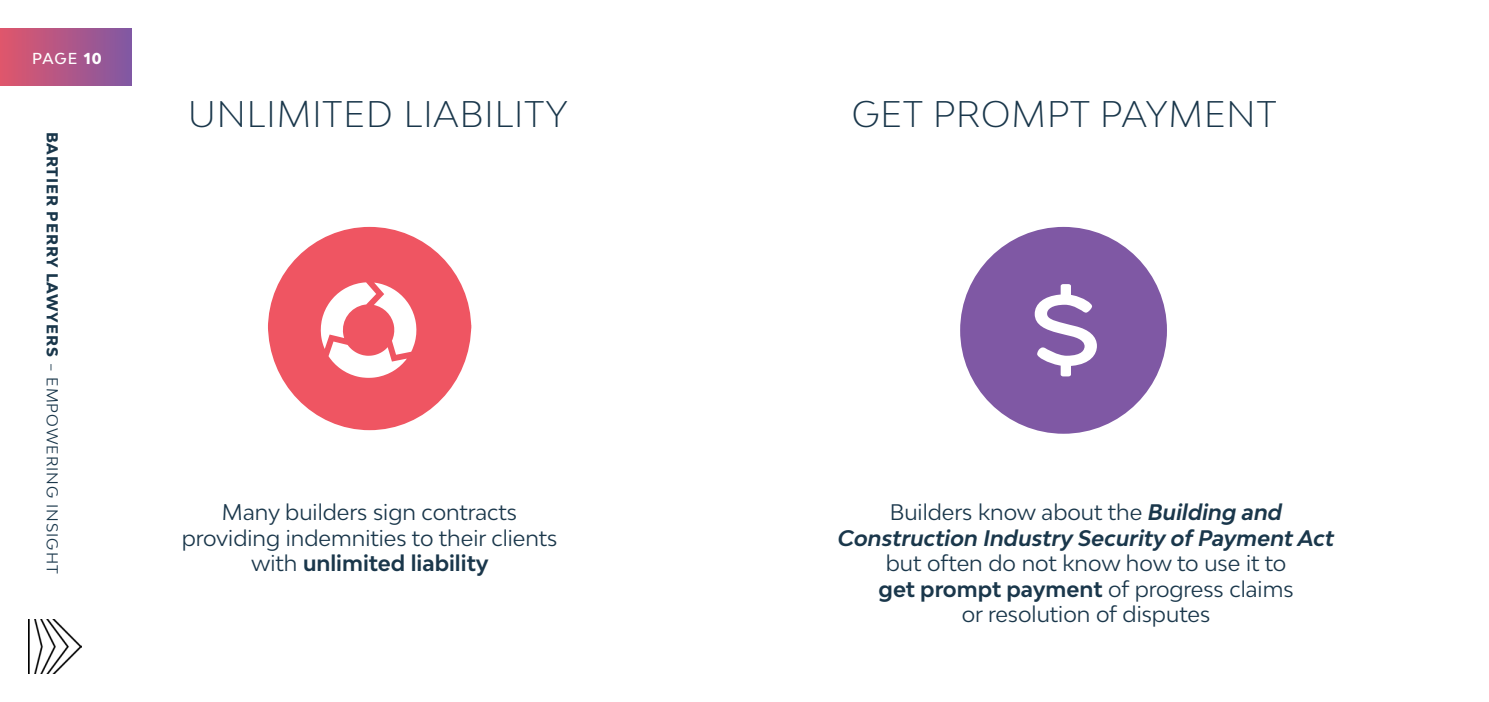
<style>
.page{position:relative;width:1489px;height:702px;background:#fff}
.page>*{position:absolute;margin:0;border:0;box-sizing:border-box;transform-origin:0 0}
.t1{font:300 35px "Bw Modelica";letter-spacing:.03em;color:#1a374b}
.t2{font:21.25px/25.5px "Bw Modelica";color:#1a374b;text-align:center}
.t3{font:800 15px "Bw Modelica";letter-spacing:.06em;color:#1a374b}
.t4{font:500 15px "Bw Modelica";color:#fff}
.s1{font-weight:800}
.s2{font-weight:400}
.s3{font-weight:700}
.s4{font-weight:700;font-style:italic}
</style>
<div class="page">
<img style="left:28px;top:619px;width:54px;height:54px">
<div style="left:0;top:28px;width:131px;height:57px;background:linear-gradient(to right,#e0566b,#8158a3)"></div>
<div style="left:960px;top:227px;width:206px;height:206px;background:#7f58a4;border-radius:50%"></div>
<svg style="left:1034px;top:284px;width:62px;height:92px"></svg>
<svg style="left:268px;top:227px;width:203px;height:203px"></svg>
<p class="t4" style="left:32px;top:48px;width:71px">PAGE <span class="s1">10</span></p>
<p class="t3" style="left:62px;top:131px;width:443px;rotate:90deg">BARTIER PERRY LAWYERS <span class="s2">– EMPOWERING INSIGHT</span></p>
<p class="t1" style="left:188px;top:91px;width:381px">UNLIMITED LIABILITY</p>
<p class="t1" style="left:851px;top:91px;width:426px">GET PROMPT PAYMENT</p>
<p class="t2" style="left:182px;top:499px;width:377px">Many builders sign contracts providing indemnities to their clients with <span class="s3">unlimited liability</span></p>
<p class="t2" style="left:837px;top:499px;width:498px">Builders know about the <span class="s4">Building and Construction Industry Security of Payment Act </span>but often do not know how to use it to<br><span class="s3">get prompt payment</span> of progress claims<br>or resolution of disputes</p>
</div>
